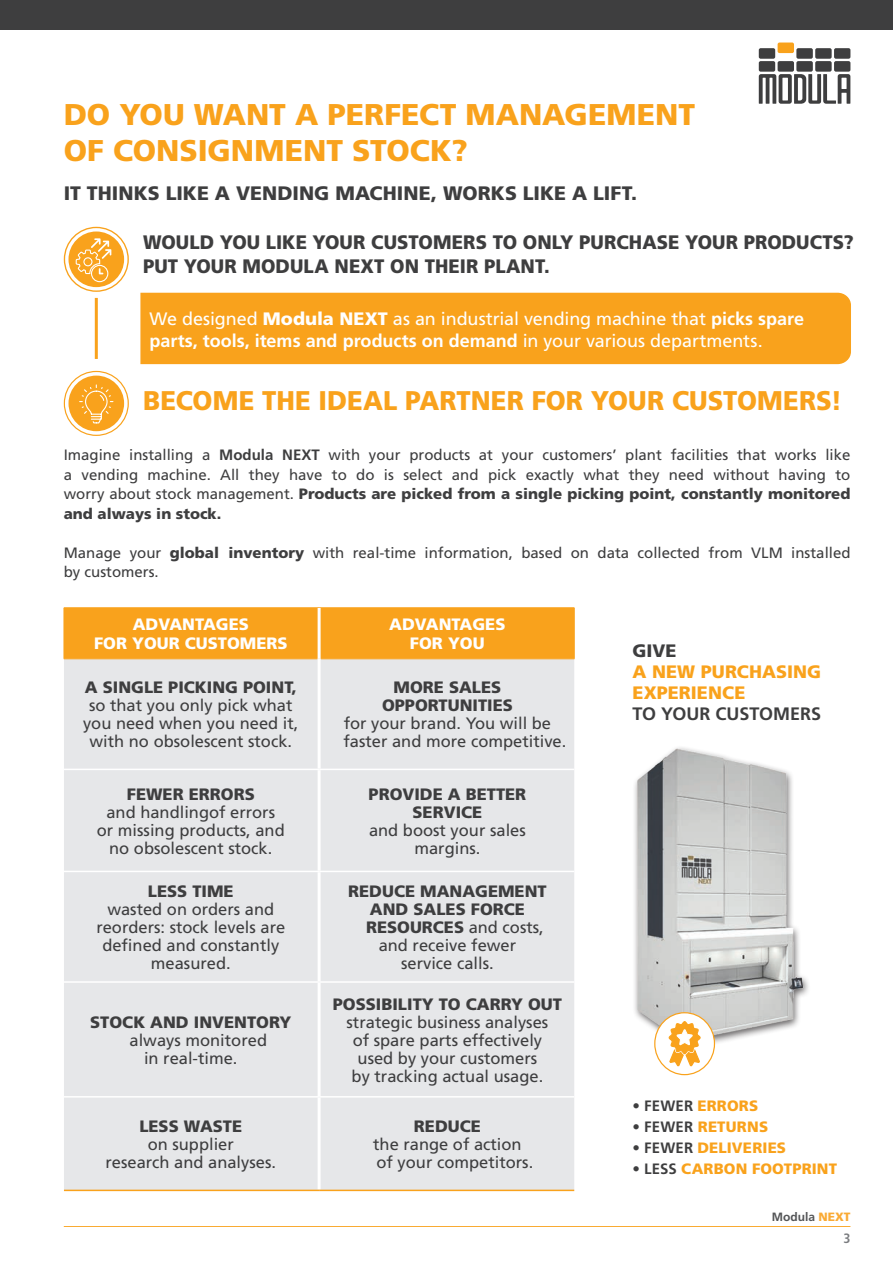
<style>
.page{position:relative;width:893px;height:1263px;background:#fff}
.page>*{position:absolute;margin:0;border:0;box-sizing:border-box;transform-origin:0 0}
.t1{font:900 30px/36px "Frutiger LT Std";color:#f9a21c}
.t2{font:900 27px "Frutiger LT Std";letter-spacing:.005em;color:#f9a21c;scale:.95 1}
.t3{font:900 19.5px/24px "Frutiger LT Std";letter-spacing:.005em;color:#3e3e3f;scale:.95 1}
.t4{font:900 19.5px "Frutiger LT Std";letter-spacing:.005em;color:#3e3e3f}
.t5{font:18px/22.5px "Frutiger LT Std";letter-spacing:-.005em;color:#fff}
.t6{font:900 18px/21px "Frutiger LT Std";letter-spacing:.005em;color:#f9a21c}
.t7{font:700 18px "Frutiger LT Std";color:#3e3e3f}
.t8{font:900 18px "Frutiger LT Std";color:#3e3e3f}
.t9{font:16.5px/18px "Frutiger LT Std";color:#3e3e3f;text-align:center}
.t10{font:900 16.5px/18px "Frutiger LT Std";color:#3e3e3f;text-align:center}
.t11{font:900 16.5px/19.5px "Frutiger LT Std";color:#fff;text-align:center}
.t12{font:15px/19.5px "Frutiger LT Std";color:#3e3e3f;text-align:justify}
.t13{font:900 15px "Frutiger LT Std";letter-spacing:.01em;color:#f9a21c}
.t14{font:700 15px "Frutiger LT Std";letter-spacing:.01em;color:#3e3e3f}
.t15{font:700 condensed 13.5px "Frutiger LT Std";color:#7a7c7f}
.t16{font:700 12px "Frutiger LT Std";color:#545557}
.s1{font-weight:900}
.s2{font-weight:700}
.s3{font-weight:400}
.s4{font-weight:900;color:#f9a21c}
.s5{font-weight:700;color:#3e3e3f}
.s6{font-weight:900;color:#faaa34}
</style>
<div class="page">
<div style="left:0;top:0;width:893px;height:30px;background:#3e3e3f"></div>
<div style="left:759px;top:48px;width:16px;height:11px;background:#3e3e3f;border-radius:2px"></div>
<div style="left:778px;top:43px;width:16px;height:10px;background:#f9a21c;border-radius:2px"></div>
<div style="left:796px;top:48px;width:17px;height:11px;background:#3e3e3f;border-radius:2px"></div>
<div style="left:815px;top:48px;width:17px;height:11px;background:#3e3e3f;border-radius:2px"></div>
<div style="left:834px;top:48px;width:16px;height:11px;background:#3e3e3f;border-radius:2px"></div>
<div style="left:759px;top:61px;width:16px;height:11px;background:#3e3e3f;border-radius:2px"></div>
<div style="left:778px;top:61px;width:16px;height:11px;background:#3e3e3f;border-radius:2px"></div>
<div style="left:796px;top:61px;width:17px;height:11px;background:#3e3e3f;border-radius:2px"></div>
<div style="left:815px;top:61px;width:17px;height:11px;background:#3e3e3f;border-radius:2px"></div>
<div style="left:834px;top:61px;width:16px;height:11px;background:#3e3e3f;border-radius:2px"></div>
<svg style="left:759px;top:74px;width:91px;height:30px"></svg>
<hr style="left:64px;top:1226px;width:786px;height:1px;background:#f9a21c">
<hr style="left:95px;top:298px;width:3px;height:61px;background:#f9a21c">
<div style="left:140px;top:292px;width:711px;height:73px;background:#f9a21c"></div>
<svg style="left:64px;top:227px;width:64px;height:64px"></svg>
<div style="left:64px;top:227px;width:65px;height:65px;border:1px solid #f9a21c;border-radius:50%"></div>
<div style="left:68px;top:231px;width:56px;height:56px;background:#f9a21c;border-radius:50%"></div>
<div style="left:91px;top:265px;width:17px;height:17px;border:1px solid #fff;border-radius:50%"></div>
<svg style="left:75px;top:235px;width:36px;height:40px"></svg>
<svg style="left:64px;top:371px;width:64px;height:64px"></svg>
<div style="left:64px;top:371px;width:65px;height:65px;border:1px solid #f9a21c;border-radius:50%"></div>
<div style="left:68px;top:376px;width:56px;height:55px;background:#f9a21c;border-radius:50%"></div>
<svg style="left:79px;top:384px;width:35px;height:52px"></svg>
<img style="left:634px;top:747px;width:175px;height:305px">
<div style="left:655px;top:1013px;width:59px;height:61px;background:#fff;border-radius:50%"></div>
<div style="left:654px;top:1012px;width:61px;height:63px;border:1px solid #f9a21c;border-radius:50%"></div>
<svg style="left:668px;top:1021px;width:33px;height:46px"></svg>
<div style="left:65px;top:608px;width:509px;height:50px;background:#f9a21c"></div>
<div style="left:64px;top:659px;width:510px;height:530px;background:#e6e7e9"></div>
<hr style="left:64px;top:607px;width:255px;height:1px;background:#f9a21c">
<hr style="left:64px;top:608px;width:1px;height:51px;background:#f9a21c">
<hr style="left:319px;top:607px;width:255px;height:1px;background:#f9a21c">
<hr style="left:574px;top:608px;width:1px;height:51px;background:#f9a21c">
<hr style="left:64px;top:658px;width:254px;height:1px;background:#f9a21c">
<hr style="left:321px;top:658px;width:253px;height:1px;background:#f9a21c">
<hr style="left:318px;top:608px;width:3px;height:51px;background:#fff">
<hr style="left:318px;top:659px;width:3px;height:110px;background:#fff">
<hr style="left:318px;top:770px;width:3px;height:101px;background:#fff">
<hr style="left:318px;top:872px;width:3px;height:109px;background:#fff">
<hr style="left:318px;top:983px;width:3px;height:113px;background:#fff">
<hr style="left:318px;top:1097px;width:3px;height:92px;background:#fff">
<hr style="left:64px;top:769px;width:255px;height:1px;background:#fff">
<hr style="left:319px;top:769px;width:255px;height:1px;background:#fff">
<hr style="left:64px;top:871px;width:255px;height:1px;background:#fff">
<hr style="left:319px;top:871px;width:255px;height:1px;background:#fff">
<hr style="left:64px;top:981px;width:255px;height:2px;background:#fff">
<hr style="left:319px;top:981px;width:255px;height:2px;background:#fff">
<hr style="left:64px;top:1096px;width:255px;height:1px;background:#fff">
<hr style="left:319px;top:1096px;width:255px;height:1px;background:#fff">
<hr style="left:64px;top:1189px;width:255px;height:2px;background:#f9a21c">
<hr style="left:319px;top:1189px;width:255px;height:2px;background:#f9a21c">
<h1 class="t1" style="left:64px;top:96px;width:633px">DO YOU WANT A PERFECT MANAGEMENT<br>OF CONSIGNMENT STOCK?</h1>
<p class="t4" style="left:64px;top:182px;width:575px">IT THINKS LIKE A VENDING MACHINE, WORKS LIKE A LIFT.</p>
<p class="t3" style="left:143px;top:230px;width:750px">WOULD YOU LIKE YOUR CUSTOMERS TO ONLY PURCHASE YOUR PRODUCTS?<br>PUT YOUR MODULA NEXT ON THEIR PLANT.</p>
<p class="t5" style="left:149px;top:307px;width:656px">We designed <span class="s1">Modula NEXT</span> as an industrial vending machine that <span class="s2">picks spare parts, tools, items and products on demand</span> in your various departments.</p>
<h2 class="t2" style="left:143px;top:384px;width:737px">BECOME THE IDEAL PARTNER FOR YOUR CUSTOMERS!</h2>
<p class="t12" style="left:64px;top:445px;width:788px">Imagine installing a <span class="s2">Modula NEXT</span> with your products at your customers’ plant facilities that works like a vending machine. All they have to do is select and pick exactly what they need without having to worry about stock management. <span class="s1">Products are picked from a single picking point, constantly monitored and always in stock.</span></p>
<p class="t12" style="left:64px;top:543px;width:788px">Manage your <span class="s1">global inventory</span> with real-time information, based on data collected from VLM installed by customers.</p>
<p class="t11" style="left:94px;top:614px;width:195px">ADVANTAGES<br>FOR YOUR CUSTOMERS</p>
<p class="t11" style="left:389px;top:614px;width:118px">ADVANTAGES<br>FOR YOU</p>
<p class="t10" style="left:85px;top:678px;width:213px">A SINGLE PICKING POINT,</p>
<p class="t9" style="left:83px;top:696px;width:217px">so that you only pick what you need when you need it, with no obsolescent stock.</p>
<p class="t8" style="left:632px;top:640px;width:45px">GIVE</p>
<p class="t6" style="left:632px;top:661px;width:190px">A NEW PURCHASING<br>EXPERIENCE</p>
<p class="t7" style="left:632px;top:703px;width:190px">TO YOUR CUSTOMERS</p>
<p class="t10" style="left:382px;top:678px;width:132px">MORE SALES<br>OPPORTUNITIES</p>
<p class="t9" style="left:344px;top:714px;width:224px;text-align:left">for your brand. You will be faster and more competitive.</p>
<p class="t10" style="left:127px;top:785px;width:129px">FEWER ERRORS</p>
<p class="t9" style="left:97px;top:803px;width:189px">and handlingof errors or missing products, and no obsolescent stock.</p>
<p class="t10" style="left:148px;top:882px;width:87px">LESS TIME</p>
<p class="t9" style="left:96px;top:900px;width:190px">wasted on orders and reorders: stock levels are defined and constantly measured.</p>
<p class="t10" style="left:90px;top:1013px;width:203px">STOCK AND INVENTORY</p>
<p class="t9" style="left:144px;top:1031px;width:125px;text-align:left;text-indent:-14px">always monitored in real-time.</p>
<p class="t10" style="left:139px;top:1117px;width:104px">LESS WASTE</p>
<p class="t9" style="left:106px;top:1135px;width:172px">on supplier<br>research and analyses.</p>
<p class="t10" style="left:369px;top:785px;width:159px">PROVIDE A BETTER<br>SERVICE</p>
<p class="t9" style="left:369px;top:821px;width:158px">and boost your sales margins.</p>
<p class="t10" style="left:348px;top:882px;width:200px">REDUCE MANAGEMENT</p>
<p class="t10" style="left:370px;top:900px;width:156px">AND SALES FORCE</p>
<p class="t10" style="left:366px;top:918px;width:179px">RESOURCES <span class="s3">and costs,</span></p>
<p class="t9" style="left:379px;top:936px;width:139px">and receive fewer</p>
<p class="t9" style="left:401px;top:954px;width:94px">service calls.</p>
<p class="t10" style="left:333px;top:995px;width:231px">POSSIBILITY TO CARRY OUT</p>
<p class="t9" style="left:347px;top:1013px;width:203px">strategic business analyses of spare parts effectively used by your customers by tracking actual usage.</p>
<p class="t10" style="left:414px;top:1117px;width:68px">REDUCE</p>
<p class="t9" style="left:373px;top:1135px;width:162px;text-align:left">the range of action of your competitors.</p>
<p class="t14" style="left:632px;top:1096px;width:127px">• FEWER <span class="s4">ERRORS</span></p>
<p class="t13" style="left:632px;top:1117px;width:137px"><span class="s5">• FEWER</span> RETURNS</p>
<p class="t13" style="left:632px;top:1138px;width:155px"><span class="s5">• FEWER</span> DELIVERIES</p>
<p class="t13" style="left:632px;top:1159px;width:206px"><span class="s5">• LESS</span> CARBON FOOTPRINT</p>
<p class="t16" style="left:772px;top:1210px;width:80px">Modula <span class="s6">NEXT</span></p>
<p class="t15" style="left:843px;top:1230px;width:9px">3</p>
</div>
